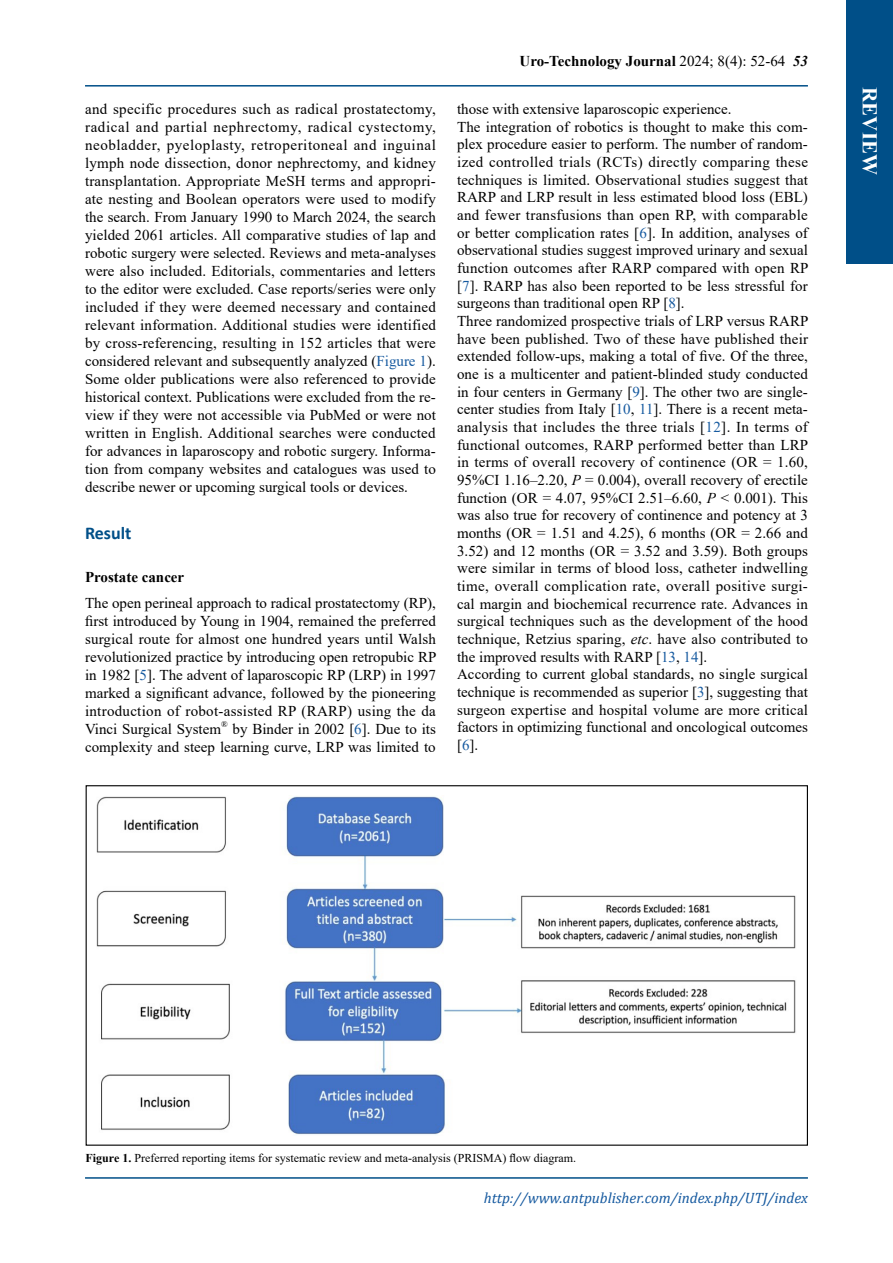
<style>
.page{position:relative;width:893px;height:1263px;background:#fff}
.page>*{position:absolute;margin:0;border:0;box-sizing:border-box;transform-origin:0 0}
.t1{font:700 21px "Times New Roman";color:#fff}
.t2{font:700 18px "Calibri";color:#004f88}
.t3{font:15px/17.7px "Times New Roman";letter-spacing:.005em;color:#000;text-align:justify}
.t4{font:700 15px "Times New Roman";color:#000}
.t5{font:italic 15px "Cambria";color:#15599f}
.t6{font:12px "Times New Roman";color:#000}
.t7{font:8.7px "Times New Roman";color:#000}
.s1{color:#15599f}
.s2{font-weight:400}
.s3{font-style:italic}
.s4{font-weight:700}
</style>
<div class="page">
<hr style="left:85px;top:85px;width:723px;height:2px;background:#004f88">
<hr style="left:85px;top:1177px;width:723px;height:2px;background:#004f88">
<div style="left:846px;top:0;width:47px;height:264px;background:#004f88"></div>
<img style="left:97px;top:796px;width:699px;height:339px">
<p class="t3" style="left:85px;top:99px;width:352px">and specific procedures such as radical prostatectomy, radical and partial nephrectomy, radical cystectomy, neobladder, pyeloplasty, retroperitoneal and inguinal lymph node dissection, donor nephrectomy, and kidney transplantation. Appropriate MeSH terms and appropri&shy;ate nesting and Boolean operators were used to modify the search. From January 1990 to March 2024, the search yielded 2061 articles. All comparative studies of lap and robotic surgery were selected. Reviews and meta-analyses were also included. Editorials, commentaries and letters to the editor were excluded. Case reports/series were only included if they were deemed necessary and contained relevant information. Additional studies were identified by cross-referencing, resulting in 152 articles that were considered relevant and subsequently analyzed (<span class="s1">Figure 1</span>).<br>Some older publications were also referenced to provide historical context. Publications were excluded from the re&shy;view if they were not accessible via PubMed or were not written in English. Additional searches were conducted for advances in laparoscopy and robotic surgery. Informa&shy;tion from company websites and catalogues was used to describe newer or upcoming surgical tools or devices.</p>
<p class="t2" style="left:85px;top:520px;width:48px">Result</p>
<p class="t4" style="left:85px;top:566px;width:101px">Prostate cancer</p>
<p class="t3" style="left:85px;top:594px;width:353px">The open perineal approach to radical prostatectomy (RP), first introduced by Young in 1904, remained the preferred surgical route for almost one hundred years until Walsh revolutionized practice by introducing open retropubic RP in 1982 [<span class="s1">5</span>]. The advent of laparoscopic RP (LRP) in 1997 marked a significant advance, followed by the pioneering introduction of robot-assisted RP (RARP) using the da Vinci Surgical System</p>
<p class="t7" style="left:221px;top:718px;width:8px">®</p>
<p class="t3" style="left:85px;top:720px;width:352px;text-align:right">by Binder in 2002 [<span class="s1">6</span>]. Due to its<br>complexity and steep learning curve, LRP was limited to</p>
<p class="t4" style="left:520px;top:50px;width:290px">Uro-Technology Journal <span class="s2">2024; 8(4): 52-64</span> <span class="s3">53</span></p>
<p class="t3" style="left:457px;top:100px;width:353px;text-align:left">those with extensive laparoscopic experience.<br>The integration of robotics is thought to make this com&shy;plex procedure easier to perform. The number of random&shy;ized controlled trials (RCTs) directly comparing these techniques is limited. Observational studies suggest that RARP and LRP result in less estimated blood loss (EBL) and fewer transfusions than open RP, with comparable or better complication rates [<span class="s1">6</span>]. In addition, analyses of observational studies suggest improved urinary and sexual function outcomes after RARP compared with open RP [<span class="s1">7</span>]. RARP has also been reported to be less stressful for surgeons than traditional open RP [<span class="s1">8</span>].<br>Three randomized prospective trials of LRP versus RARP have been published. Two of these have published their extended follow-ups, making a total of five. Of the three, one is a multicenter and patient-blinded study conducted in four centers in Germany [<span class="s1">9</span>]. The other two are single&shy;center studies from Italy [<span class="s1">10</span>, <span class="s1">11</span>]. There is a recent meta&shy;analysis that includes the three trials [<span class="s1">12</span>]. In terms of functional outcomes, RARP performed better than LRP in terms of overall recovery of continence (OR = 1.60, 95%CI 1.16–2.20, <span class="s3">P</span> = 0.004), overall recovery of erectile function (OR = 4.07, 95%CI 2.51–6.60, <span class="s3">P</span> &lt; 0.001). This was also true for recovery of continence and potency at 3 months (OR = 1.51 and 4.25), 6 months (OR = 2.66 and 3.52) and 12 months (OR = 3.52 and 3.59). Both groups were similar in terms of blood loss, catheter indwelling time, overall complication rate, overall positive surgi&shy;cal margin and biochemical recurrence rate. Advances in surgical techniques such as the development of the hood technique, Retzius sparing, <span class="s3">etc</span>. have also contributed to the improved results with RARP [<span class="s1">13</span>, <span class="s1">14</span>].<br>According to current global standards, no single surgical technique is recommended as superior [<span class="s1">3</span>], suggesting that surgeon expertise and hospital volume are more critical factors in optimizing functional and oncological outcomes [<span class="s1">6</span>].</p>
<h1 class="t1" style="left:885px;top:87px;width:89px;rotate:90deg">REVIEW</h1>
<p class="t6" style="left:86px;top:1149px;width:492px"><span class="s4">Figure 1.</span> Preferred reporting items for systematic review and meta-analysis (PRISMA) flow diagram.</p>
<p class="t5" style="left:484px;top:1187px;width:326px">http://www.antpublisher.com/index.php/UTJ/index</p>
</div>
